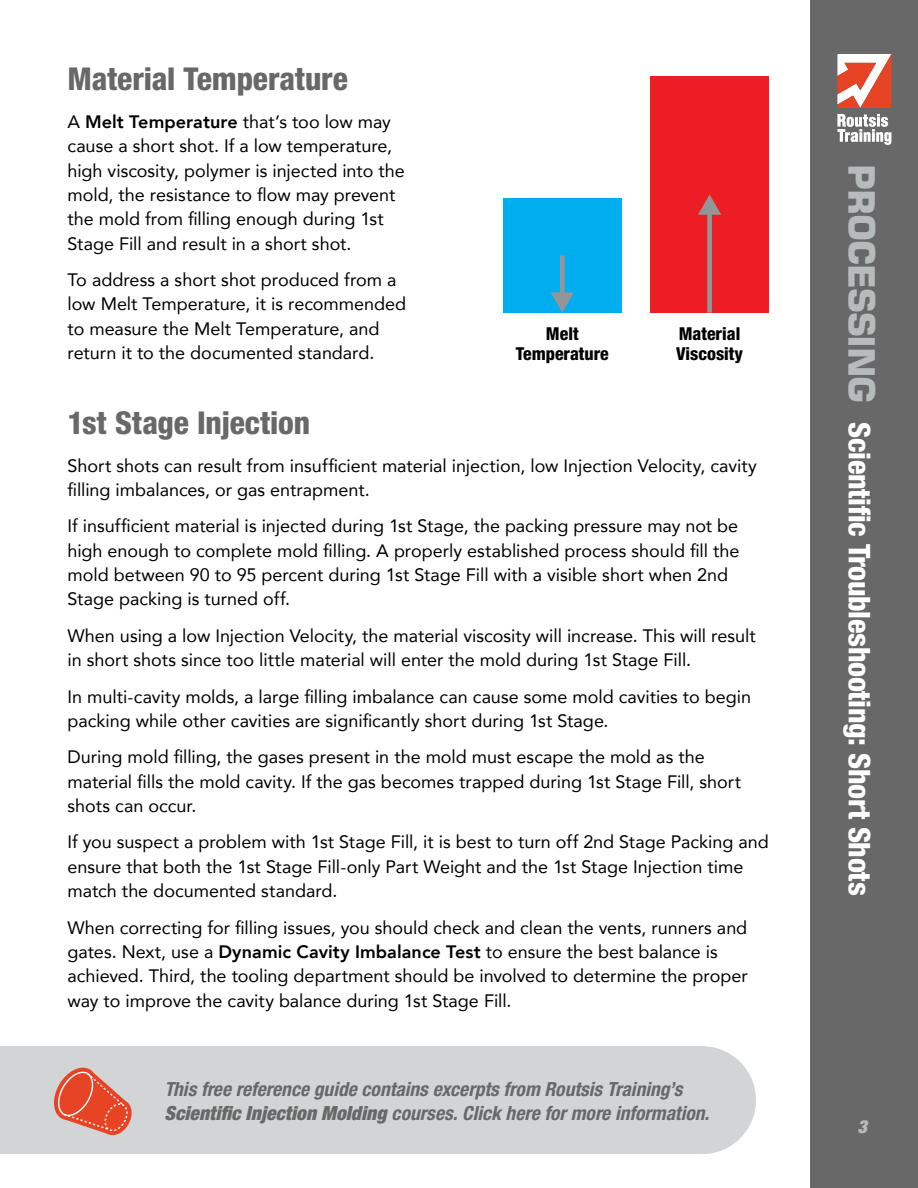
<style>
.page{position:relative;width:918px;height:1188px;background:#fff}
.page>*{position:absolute;margin:0;border:0;box-sizing:border-box;transform-origin:0 0}
.t1{font:700 36px "Square 721 BT";letter-spacing:-.035em;color:#b8bbbc}
.t2{font:800 condensed 31.5px "Helvetica Neue LT Std";letter-spacing:-.005em;color:#686868}
.t3{font:800 condensed 30px "Helvetica Neue LT Std";letter-spacing:-.01em;color:#fff}
.t4{font:italic 700 condensed 19.5px/24.3px "Helvetica Neue LT Std";color:#686868}
.t5{font:18px/24.3px "Avenir";color:#000}
.t6{font:italic 900 condensed 18px "Helvetica Neue LT Std";color:#b8bbbc}
.t7{font:800 condensed 17.85px/19.6px "Helvetica Neue LT Std";color:#000;text-align:center}
.s1{font-weight:800}
.s2{font-weight:900}
</style>
<div class="page">
<div style="left:0;top:1046px;width:702px;height:108px;background:#d2d4d5"></div>
<div style="left:648px;top:1046px;width:108px;height:108px;background:#d2d4d5;border-radius:50%"></div>
<svg style="left:54px;top:1067px;width:78px;height:69px"></svg>
<div style="left:503px;top:199px;width:118px;height:114px;background:#00aeef"></div>
<div style="left:560px;top:256px;width:5px;height:40px;background:#939598"></div>
<svg style="left:551px;top:292px;width:23px;height:21px"></svg>
<div style="left:651px;top:76px;width:118px;height:237px;background:#ed1d24"></div>
<div style="left:707px;top:211px;width:5px;height:102px;background:#939598"></div>
<svg style="left:698px;top:195px;width:23px;height:20px"></svg>
<div style="left:810px;top:0;width:108px;height:1188px;background:#686868"></div>
<svg style="left:837px;top:114px;width:54px;height:31px"></svg>
<svg style="left:837px;top:54px;width:54px;height:54px;background:#ed8f7d"></svg>
<h2 class="t2" style="left:68px;top:59px;width:282px">Material Temperature</h2>
<p class="t5" style="left:68px;top:109px;width:339px">A <span class="s1">Melt Temperature</span> that’s too low may cause a short shot. If a low temperature, high viscosity, polymer is injected into the mold, the resistance to flow may prevent the mold from filling enough during 1st Stage Fill and result in a short shot.</p>
<p class="t5" style="left:68px;top:267px;width:340px">To address a short shot produced from a low Melt Temperature, it is recommended to measure the Melt Temperature, and return it to the documented standard.</p>
<p class="t7" style="left:516px;top:324px;width:94px">Melt<br>Temperature</p>
<p class="t7" style="left:676px;top:324px;width:68px;text-align:left">Material<br>Viscosity</p>
<h2 class="t2" style="left:68px;top:403px;width:244px">1st Stage Injection</h2>
<p class="t5" style="left:68px;top:453px;width:691px">Short shots can result from insufficient material injection, low Injection Velocity, cavity filling imbalances, or gas entrapment.</p>
<p class="t5" style="left:68px;top:513px;width:673px">If insufficient material is injected during 1st Stage, the packing pressure may not be high enough to complete mold filling. A properly established process should fill the mold between 90 to 95 percent during 1st Stage Fill with a visible short when 2nd Stage packing is turned off.</p>
<p class="t5" style="left:68px;top:623px;width:690px">When using a low Injection Velocity, the material viscosity will increase. This will result in short shots since too little material will enter the mold during 1st Stage Fill.</p>
<p class="t5" style="left:68px;top:684px;width:685px">In multi-cavity molds, a large filling imbalance can cause some mold cavities to begin packing while other cavities are significantly short during 1st Stage.</p>
<p class="t5" style="left:68px;top:744px;width:675px">During mold filling, the gases present in the mold must escape the mold as the material fills the mold cavity. If the gas becomes trapped during 1st Stage Fill, short shots can occur.</p>
<p class="t5" style="left:68px;top:830px;width:703px">If you suspect a problem with 1st Stage Fill, it is best to turn off 2nd Stage Packing and ensure that both the 1st Stage Fill-only Part Weight and the 1st Stage Injection time match the documented standard.</p>
<p class="t5" style="left:68px;top:915px;width:682px">When correcting for filling issues, you should check and clean the vents, runners and gates. Next, use a <span class="s1">Dynamic Cavity Imbalance Test</span> to ensure the best balance is achieved. Third, the tooling department should be involved to determine the proper way to improve the cavity balance during 1st Stage Fill.</p>
<p class="t4" style="left:165px;top:1077px;width:546px">This free reference guide contains excerpts from Routsis Training’s<br><span class="s2">Scientific Injection Molding</span> courses. Click here for more information.</p>
<h1 class="t1" style="left:884px;top:164px;width:240px;rotate:90deg">PROCESSING</h1>
<h3 class="t3" style="left:878px;top:422px;width:475px;rotate:90deg">Scientific Troubleshooting: Short Shots</h3>
<p class="t6" style="left:858px;top:1115px;width:11px">3</p>
</div>
